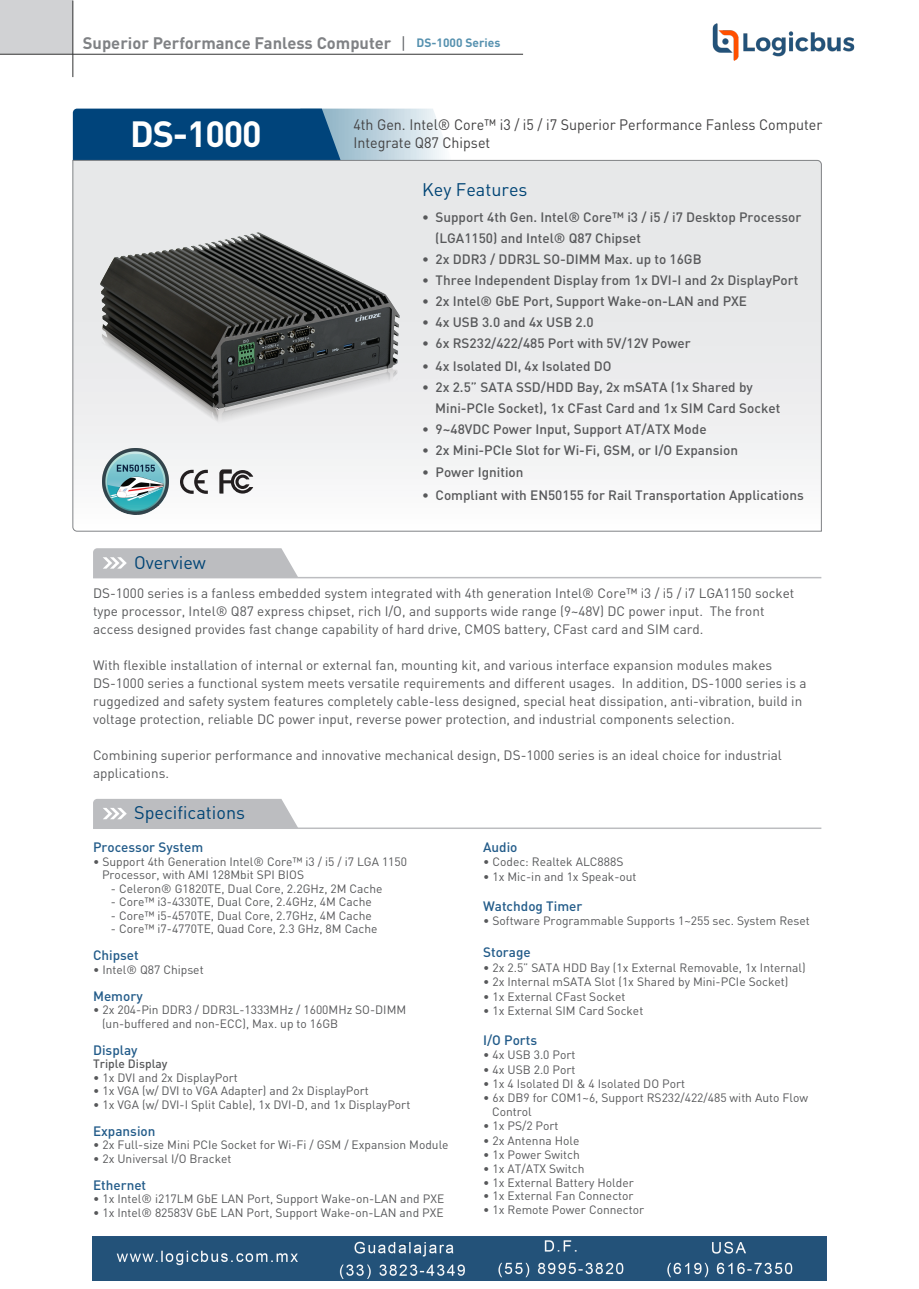
<style>
.page{position:relative;width:919px;height:1289px;background:#fff}
.page>*{position:absolute;margin:0;border:0;box-sizing:border-box;transform-origin:0 0}
.t1{font:700 36px "DIN Pro";letter-spacing:-.035em;color:#fff}
.t2{font:18px "DIN Pro";color:#004475}
.t3{font:700 16.5px "DIN Pro";color:#808285}
.t4{font:15px/18px "DIN Pro";color:#424142;scale:.95 1}
.t5{font:13.5px/18px "DIN Pro";color:#57585a}
.t6{font:500 13.5px/21px "DIN Pro";color:#57585a}
.t7{font:500 13.5px "DIN Pro";color:#225b89}
.t8{font:12px/13.5px "DIN Pro";color:#57585a}
.t9{font:12px "DIN";color:#57585a}
.t10{font:500 12px "DIN Pro";color:#57585a}
.t11{font:700 12px "DIN Pro";color:#5691af}
.s1{font-family:"DIN Pro"}
</style>
<div class="page">
<svg style="left:73px;top:109px;width:379px;height:51px;background:#3f739c"></svg>
<svg style="left:72px;top:160px;width:749px;height:371px"></svg>
<hr style="left:93px;top:577px;width:728px;height:1px;background:#bcbdc0">
<svg style="left:93px;top:548px;width:205px;height:29px;background:#c0c1c4"></svg>
<hr style="left:93px;top:827px;width:728px;height:2px;background:#bcbdc0">
<svg style="left:93px;top:799px;width:205px;height:28px;background:#c0c1c4"></svg>
<div style="left:0;top:0;width:73px;height:54px;background:#d1d2d4"></div>
<hr style="left:0;top:54px;width:523px;height:1px;background:#313232">
<hr style="left:73px;top:1px;width:1px;height:76px;background:#313232">
<svg style="left:402px;top:36px;width:2px;height:15px"></svg>
<svg style="left:180px;top:470px;width:28px;height:24px"></svg>
<svg style="left:219px;top:469px;width:34px;height:24px"></svg>
<img style="left:102px;top:448px;width:66px;height:67px">
<img style="left:95px;top:221px;width:308px;height:218px">
<img style="left:712px;top:23px;width:143px;height:38px">
<img style="left:92px;top:1236px;width:734px;height:44px">
<h3 class="t3" style="left:83px;top:29px;width:310px">Superior Performance Fanless Computer</h3>
<p class="t11" style="left:416px;top:33px;width:85px">DS-1000 Series</p>
<h1 class="t1" style="left:130px;top:104px;width:133px">DS-1000</h1>
<h2 class="t2" style="left:134px;top:549px;width:73px">Overview</h2>
<p class="t4" style="left:353px;top:115px;width:495px">4th Gen. Intel® Core™ i3 / i5 / i7 Superior Performance Fanless Computer<br>Integrate Q87 Chipset</p>
<h2 class="t2" style="left:422px;top:177px;width:107px">Key Features</h2>
<p class="t6" style="left:435px;top:205px;width:367px;text-indent:-13px">• Support 4th Gen. Intel® Core™ i3 / i5 / i7 Desktop Processor (LGA1150) and Intel® Q87 Chipset</p>
<p class="t6" style="left:422px;top:247px;width:281px">• 2x DDR3 / DDR3L SO-DIMM Max. up to 16GB</p>
<p class="t6" style="left:422px;top:268px;width:377px">• Three Independent Display from 1x DVI-I and 2x DisplayPort</p>
<p class="t6" style="left:422px;top:289px;width:326px">• 2x Intel® GbE Port, Support Wake-on-LAN and PXE</p>
<p class="t6" style="left:422px;top:310px;width:173px">• 4x USB 3.0 and 4x USB 2.0</p>
<p class="t6" style="left:422px;top:331px;width:270px">• 6x RS232/422/485 Port with 5V/12V Power</p>
<p class="t6" style="left:422px;top:354px;width:191px">• 4x Isolated DI, 4x Isolated DO</p>
<p class="t6" style="left:435px;top:375px;width:347px;text-indent:-13px">• 2x 2.5” SATA SSD/HDD Bay, 2x mSATA (1x Shared by<br>Mini-PCIe Socket), 1x CFast Card and 1x SIM Card Socket</p>
<p class="t6" style="left:422px;top:417px;width:286px">• 9~48VDC Power Input, Support AT/ATX Mode</p>
<p class="t6" style="left:422px;top:438px;width:317px">• 2x Mini-PCIe Slot for Wi-Fi, GSM, or I/O Expansion</p>
<p class="t6" style="left:422px;top:460px;width:103px">• Power Ignition</p>
<p class="t6" style="left:422px;top:483px;width:383px">• Compliant with EN50155 for Rail Transportation Applications</p>
<p class="t5" style="left:93px;top:583px;width:702px">DS-1000 series is a fanless embedded system integrated with 4th generation Intel® Core™ i3 / i5 / i7 LGA1150 socket type processor, Intel® Q87 express chipset, rich I/O, and supports wide range (9~48V) DC power input. The front access designed provides fast change capability of hard drive, CMOS battery, CFast card and SIM card.</p>
<p class="t5" style="left:93px;top:655px;width:715px">With flexible installation of internal or external fan, mounting kit, and various interface expansion modules makes DS-1000 series a functional system meets versatile requirements and different usages. In addition, DS-1000 series is a ruggedized and safety system features completely cable-less designed, special heat dissipation, anti-vibration, build in voltage protection, reliable DC power input, reverse power protection, and industrial components selection.</p>
<p class="t5" style="left:93px;top:745px;width:690px">Combining superior performance and innovative mechanical design, DS-1000 series is an ideal choice for industrial applications.</p>
<h2 class="t2" style="left:134px;top:800px;width:112px">Specifications</h2>
<p class="t7" style="left:93px;top:836px;width:112px">Processor System</p>
<p class="t8" style="left:102px;top:853px;width:306px;text-indent:-9px">• Support 4th Generation Intel® Core™ i3 / i5 / i7 LGA 1150<br>Processor, with AMI 128Mbit SPI BIOS</p>
<p class="t8" style="left:111px;top:880px;width:273px">- Celeron® G1820TE, Dual Core, 2.2GHz, 2M Cache</p>
<p class="t8" style="left:111px;top:894px;width:262px">- Core™ i3-4330TE, Dual Core, 2.4GHz, 4M Cache</p>
<p class="t8" style="left:111px;top:907px;width:262px">- Core™ i5-4570TE, Dual Core, 2.7GHz, 4M Cache</p>
<p class="t8" style="left:111px;top:921px;width:268px">- Core™ i7-4770TE, Quad Core, 2.3 GHz, 8M Cache</p>
<p class="t7" style="left:93px;top:944px;width:47px">Chipset</p>
<p class="t8" style="left:93px;top:961px;width:112px">• Intel® Q87 Chipset</p>
<p class="t7" style="left:93px;top:984px;width:51px">Memory</p>
<p class="t8" style="left:102px;top:1002px;width:306px;text-indent:-9px">• 2x 204-Pin DDR3 / DDR3L-1333MHz / 1600MHz SO-DIMM (un-buffered and non-ECC), Max. up to 16GB</p>
<p class="t7" style="left:93px;top:1038px;width:46px">Display</p>
<p class="t10" style="left:93px;top:1054px;width:76px">Triple Display</p>
<p class="t8" style="left:93px;top:1069px;width:146px">• 1x DVI and 2x DisplayPort</p>
<p class="t8" style="left:93px;top:1083px;width:277px">• 1x VGA (w/ DVI to VGA Adapter) and 2x DisplayPort</p>
<p class="t8" style="left:93px;top:1096px;width:319px">• 1x VGA (w/ DVI-I Split Cable), 1x DVI-D, and 1x DisplayPort</p>
<p class="t7" style="left:93px;top:1119px;width:64px">Expansion</p>
<p class="t8" style="left:93px;top:1137px;width:357px">• 2x Full-size Mini PCIe Socket for Wi-Fi / GSM / Expansion Module</p>
<p class="t8" style="left:93px;top:1150px;width:140px">• 2x Universal I/O Bracket</p>
<p class="t7" style="left:93px;top:1173px;width:55px">Ethernet</p>
<p class="t8" style="left:93px;top:1191px;width:352px">• 1x Intel® i217LM GbE LAN Port, Support Wake-on-LAN and PXE</p>
<p class="t8" style="left:93px;top:1204px;width:352px">• 1x Intel® 82583V GbE LAN Port, Support Wake-on-LAN and PXE</p>
<p class="t7" style="left:483px;top:836px;width:36px">Audio</p>
<p class="t8" style="left:483px;top:854px;width:142px">• Codec: Realtek ALC888S</p>
<p class="t8" style="left:483px;top:869px;width:155px">• 1x Mic-in and 1x Speak-out</p>
<p class="t7" style="left:483px;top:894px;width:101px">Watchdog Timer</p>
<p class="t8" style="left:483px;top:913px;width:328px">• Software Programmable Supports 1~255 sec. System Reset</p>
<p class="t7" style="left:483px;top:941px;width:49px">Storage</p>
<p class="t8" style="left:483px;top:960px;width:324px">• 2x 2.5” SATA HDD Bay (1x External Removable, 1x Internal)</p>
<p class="t8" style="left:483px;top:974px;width:307px">• 2x Internal mSATA Slot (1x Shared by Mini-PCIe Socket)</p>
<p class="t8" style="left:483px;top:988px;width:144px">• 1x External CFast Socket</p>
<p class="t8" style="left:483px;top:1003px;width:162px">• 1x External SIM Card Socket</p>
<p class="t7" style="left:483px;top:1028px;width:56px">I/O Ports</p>
<p class="t9" style="left:483px;top:1047px;width:94px"><span class="s1">•</span> 4x USB 3.0 Port</p>
<p class="t9" style="left:483px;top:1061px;width:94px"><span class="s1">•</span> 4x USB 2.0 Port</p>
<p class="t9" style="left:483px;top:1076px;width:203px"><span class="s1">•</span> 1x 4 Isolated DI &amp; 4 Isolated DO Port</p>
<p class="t8" style="left:492px;top:1090px;width:317px;text-indent:-9px">• 6x DB9 for COM1~6, Support RS232/422/485 with Auto Flow<br>Control</p>
<p class="t8" style="left:483px;top:1118px;width:77px">• 1x PS/2 Port</p>
<p class="t9" style="left:483px;top:1132px;width:98px"><span class="s1">•</span> 2x Antenna Hole</p>
<p class="t9" style="left:483px;top:1147px;width:98px"><span class="s1">•</span> 1x Power Switch</p>
<p class="t9" style="left:483px;top:1161px;width:103px"><span class="s1">•</span> 1x AT/ATX Switch</p>
<p class="t9" style="left:483px;top:1175px;width:152px">• 1x External Battery Holder</p>
<p class="t9" style="left:483px;top:1188px;width:152px">• 1x External Fan Connector</p>
<p class="t9" style="left:483px;top:1202px;width:162px">• 1x Remote Power Connector</p>
</div>
